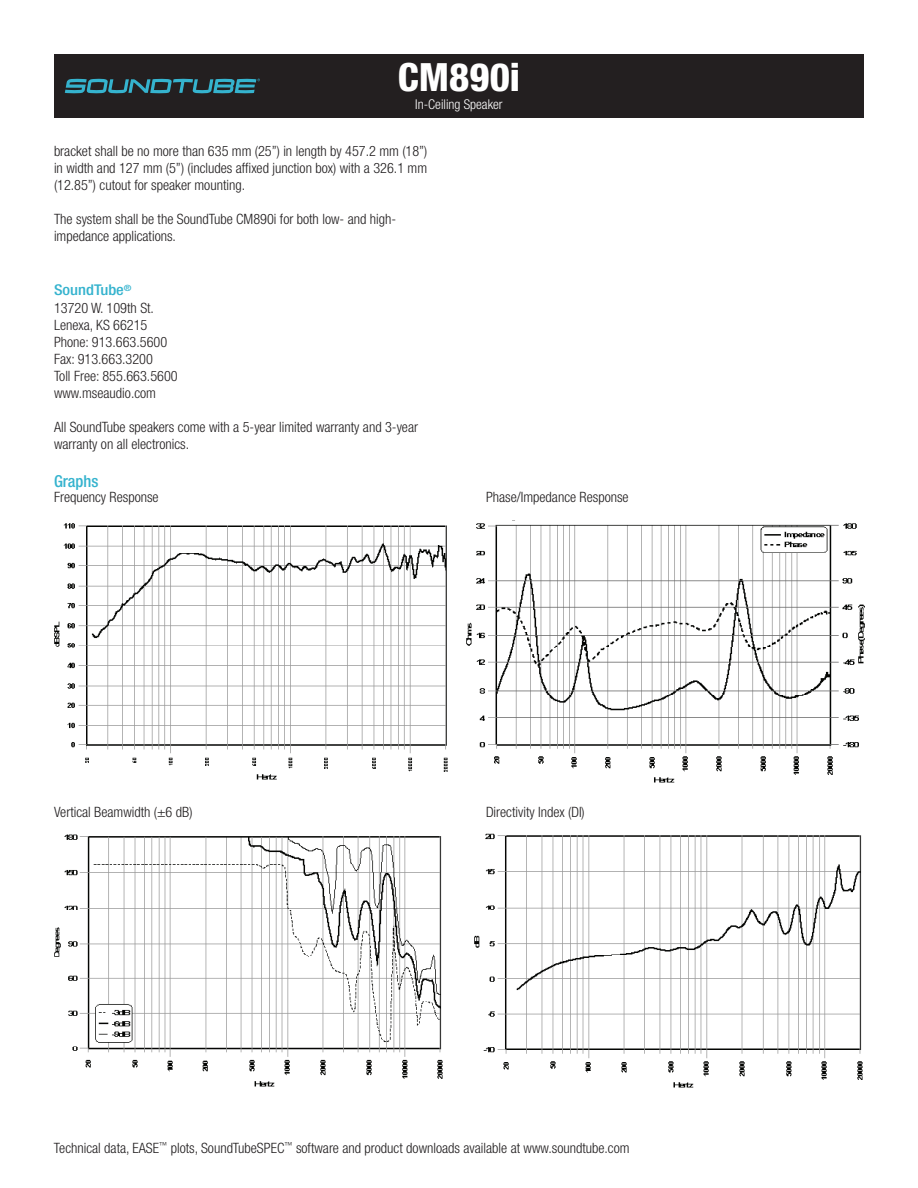
<style>
.page{position:relative;width:918px;height:1188px;background:#fff}
.page>*{position:absolute;margin:0;border:0;box-sizing:border-box;transform-origin:0 0}
.t1{font:800 condensed 39px "Helvetica Neue LT Std";color:#fff}
.t2{font:500 condensed 16.5px "Helvetica Neue LT Std";color:#35b3ce}
.t3{font:500 condensed 14.85px "Helvetica Neue LT Std";color:#35b3ce;scale:1.11 1}
.t4{font:300 condensed 14.25px/17.1px "Helvetica Neue LT Std";color:#201d1e}
.t5{font:300 condensed 14.25px "Helvetica Neue LT Std";color:#231f20}
.t6{font:300 condensed 13.5px "Helvetica Neue LT Std";color:#fff}
</style>
<div class="page">
<div style="left:54px;top:54px;width:810px;height:64px;background:#231f20"></div>
<svg style="left:65px;top:79px;width:195px;height:14px"></svg>
<img style="left:466px;top:523px;width:398px;height:260px">
<img style="left:54px;top:523px;width:394px;height:257px">
<img style="left:54px;top:834px;width:389px;height:253px">
<img style="left:474px;top:833px;width:389px;height:255px">
<p class="t1" style="left:398px;top:53px;width:124px">CM890i</p>
<p class="t6" style="left:415px;top:96px;width:89px">In-Ceiling Speaker</p>
<p class="t4" style="left:54px;top:142px;width:375px;text-align:justify">bracket shall be no more than 635 mm (25”) in length by 457.2 mm (18”) in width and 127 mm (5”) (includes affixed junction box) with a 326.1 mm (12.85”) cutout for speaker mounting.</p>
<p class="t4" style="left:54px;top:211px;width:344px">The system shall be the SoundTube CM890i for both low- and high&shy;impedance applications.</p>
<p class="t3" style="left:54px;top:281px;width:71px">SoundTube<sup>®</sup></p>
<p class="t5" style="left:54px;top:299px;width:102px">13720 W. 109th St.</p>
<p class="t5" style="left:54px;top:316px;width:95px">Lenexa, KS 66215</p>
<p class="t5" style="left:54px;top:334px;width:115px">Phone: 913.663.5600</p>
<p class="t5" style="left:54px;top:351px;width:100px">Fax: 913.663.3200</p>
<p class="t5" style="left:54px;top:368px;width:125px">Toll Free: 855.663.5600</p>
<p class="t5" style="left:54px;top:385px;width:104px">www.mseaudio.com</p>
<p class="t4" style="left:54px;top:419px;width:366px">All SoundTube speakers come with a 5-year limited warranty and 3-year warranty on all electronics.</p>
<p class="t2" style="left:54px;top:471px;width:46px">Graphs</p>
<p class="t4" style="left:54px;top:489px;width:106px">Frequency Response</p>
<p class="t4" style="left:486px;top:489px;width:144px">Phase/Impedance Response</p>
<p class="t4" style="left:54px;top:804px;width:140px">Vertical Beamwidth (±6 dB)</p>
<p class="t4" style="left:486px;top:804px;width:100px">Directivity Index (DI)</p>
<p class="t4" style="left:54px;top:1139px;width:577px">Technical data, EASE<sup>™</sup> plots, SoundTubeSPEC<sup>™</sup> software and product downloads available at www.soundtube.com</p>
</div>
